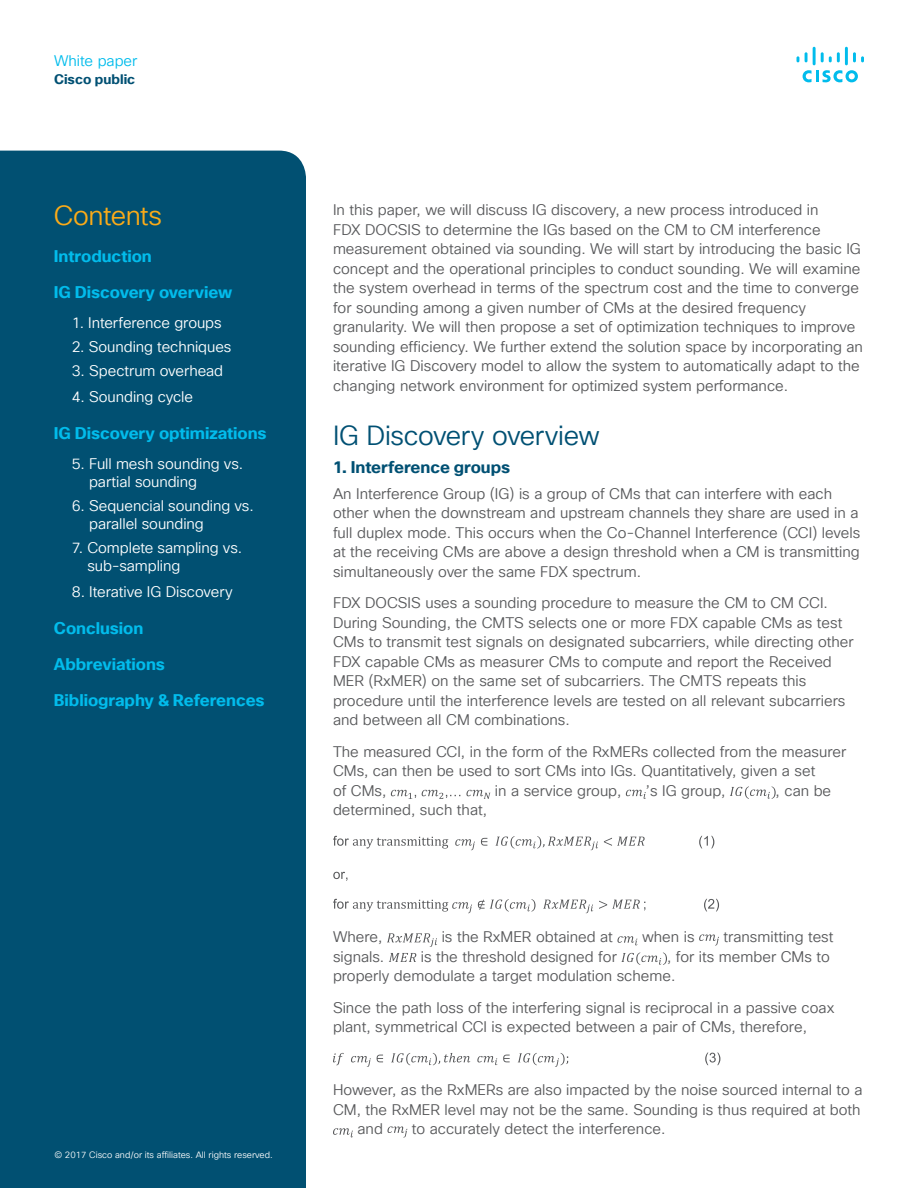
<style>
.page{position:relative;width:918px;height:1188px;background:#fff}
.page>*{position:absolute;margin:0;border:0;box-sizing:border-box;transform-origin:0 0}
.Subhead2_Indigo{font:27px "Cisco Sans TT Light";letter-spacing:-.015em;color:#005073}
.t1{font:27px "Cisco Sans TT Light";letter-spacing:-.02em;color:#fbab18}
.Subhead3_Blue{font:700 16.5px "Cisco Sans TT";letter-spacing:-.005em;color:#01bcec}
.Subhead3_Indigo{font:700 16.5px "Cisco Sans TT";letter-spacing:-.005em;color:#005073}
.Body{font:15px/19.5px "Cisco Sans TT Light";color:#57585a}
.Subhead4_Blue{font:15px/18px "Cisco Sans TT Light";letter-spacing:-.005em;color:#fff}
.t2{font:15px "Cisco Sans TT Light";color:#01bcec}
.t3{font:700 13.5px "Cisco Sans TT";color:#005073}
.t4{font:9px "Cisco Sans TT Light";color:#fff}
</style>
<div class="page">
<svg style="left:803px;top:70px;width:55px;height:12px"></svg>
<svg style="left:797px;top:56px;width:2px;height:6px"></svg>
<svg style="left:805px;top:52px;width:3px;height:10px"></svg>
<hr style="left:813px;top:47px;width:3px;height:18px;background:#01bcec">
<svg style="left:821px;top:52px;width:19px;height:10px"></svg>
<hr style="left:845px;top:47px;width:3px;height:18px;background:#01bcec">
<svg style="left:853px;top:52px;width:11px;height:10px"></svg>
<div style="left:0;top:151px;width:306px;height:1037px;background:#015072"></div>
<svg style="left:391px;top:790px;width:25px;height:9px"></svg>
<svg style="left:422px;top:790px;width:38px;height:9px"></svg>
<svg style="left:466px;top:790px;width:24px;height:9px"></svg>
<svg style="left:626px;top:790px;width:20px;height:9px"></svg>
<svg style="left:730px;top:786px;width:46px;height:13px"></svg>
<svg style="left:333px;top:836px;width:115px;height:13px"></svg>
<svg style="left:455px;top:839px;width:20px;height:11px"></svg>
<svg style="left:481px;top:838px;width:6px;height:8px"></svg>
<svg style="left:495px;top:836px;width:103px;height:14px"></svg>
<svg style="left:604px;top:837px;width:41px;height:9px"></svg>
<svg style="left:699px;top:836px;width:15px;height:12px"></svg>
<svg style="left:333px;top:872px;width:14px;height:9px"></svg>
<svg style="left:333px;top:899px;width:139px;height:14px"></svg>
<svg style="left:478px;top:899px;width:58px;height:13px"></svg>
<svg style="left:543px;top:900px;width:50px;height:13px"></svg>
<svg style="left:599px;top:900px;width:46px;height:11px"></svg>
<svg style="left:704px;top:899px;width:15px;height:12px"></svg>
<svg style="left:387px;top:933px;width:50px;height:14px"></svg>
<svg style="left:617px;top:936px;width:21px;height:9px"></svg>
<svg style="left:699px;top:934px;width:20px;height:11px"></svg>
<svg style="left:389px;top:953px;width:27px;height:9px"></svg>
<svg style="left:621px;top:952px;width:46px;height:13px"></svg>
<svg style="left:333px;top:1053px;width:11px;height:12px"></svg>
<svg style="left:351px;top:1056px;width:20px;height:11px"></svg>
<svg style="left:377px;top:1055px;width:6px;height:7px"></svg>
<svg style="left:391px;top:1053px;width:79px;height:12px"></svg>
<svg style="left:477px;top:1056px;width:20px;height:9px"></svg>
<svg style="left:503px;top:1055px;width:7px;height:7px"></svg>
<svg style="left:518px;top:1053px;width:50px;height:14px"></svg>
<svg style="left:705px;top:1053px;width:15px;height:12px"></svg>
<svg style="left:333px;top:1128px;width:20px;height:9px"></svg>
<svg style="left:387px;top:1126px;width:20px;height:11px"></svg>
<p class="t2" style="left:54px;top:51px;width:85px">White paper</p>
<p class="t3" style="left:54px;top:70px;width:83px">Cisco public</p>
<p class="t1" style="left:54px;top:198px;width:110px">Contents</p>
<p class="Subhead3_Blue" style="left:54px;top:245px;width:99px">Introduction</p>
<p class="Subhead3_Blue" style="left:54px;top:281px;width:180px">IG Discovery overview</p>
<p class="Subhead4_Blue" style="left:72px;top:314px;width:151px">1. Interference groups</p>
<p class="Subhead4_Blue" style="left:72px;top:338px;width:161px">2. Sounding techniques</p>
<p class="Subhead4_Blue" style="left:72px;top:362px;width:153px">3. Spectrum overhead</p>
<p class="Subhead4_Blue" style="left:72px;top:388px;width:123px">4. Sounding cycle</p>
<p class="Subhead3_Blue" style="left:54px;top:422px;width:214px">IG Discovery optimizations</p>
<p class="Subhead4_Blue" style="left:89px;top:455px;width:155px;text-indent:-17px">5. Full mesh sounding vs. partial sounding</p>
<p class="Subhead4_Blue" style="left:89px;top:497px;width:166px;text-indent:-17px">6. Sequencial sounding vs. parallel sounding</p>
<p class="Subhead4_Blue" style="left:87px;top:539px;width:156px;text-indent:-16px">7. Complete sampling vs. sub-sampling</p>
<p class="Subhead4_Blue" style="left:72px;top:583px;width:162px">8. Iterative IG Discovery</p>
<p class="Subhead3_Blue" style="left:54px;top:617px;width:91px">Conclusion</p>
<p class="Subhead3_Blue" style="left:54px;top:653px;width:113px">Abbreviations</p>
<p class="Subhead3_Blue" style="left:54px;top:689px;width:212px">Bibliography &amp; References</p>
<p class="t4" style="left:54px;top:1149px;width:220px">© 2017 Cisco and/or its affiliates. All rights reserved.</p>
<p class="Body" style="left:333px;top:201px;width:532px">In this paper, we will discuss IG discovery, a new process introduced in<br>FDX DOCSIS to determine the IGs based on the CM to CM interference measurement obtained via sounding. We will start by introducing the basic IG concept and the operational principles to conduct sounding. We will examine the system overhead in terms of the spectrum cost and the time to converge for sounding among a given number of CMs at the desired frequency granularity. We will then propose a set of optimization techniques to improve sounding efficiency. We further extend the solution space by incorporating an iterative IG Discovery model to allow the system to automatically adapt to the changing network environment for optimized system performance.</p>
<p class="Subhead2_Indigo" style="left:333px;top:418px;width:268px">IG Discovery overview</p>
<p class="Subhead3_Indigo" style="left:333px;top:457px;width:179px">1. Interference groups</p>
<p class="Body" style="left:333px;top:484px;width:529px">An Interference Group (IG) is a group of CMs that can interfere with each other when the downstream and upstream channels they share are used in a full duplex mode. This occurs when the Co-Channel Interference (CCI) levels at the receiving CMs are above a design threshold when a CM is transmitting simultaneously over the same FDX spectrum.</p>
<p class="Body" style="left:333px;top:594px;width:522px">FDX DOCSIS uses a sounding procedure to measure the CM to CM CCI.<br>During Sounding, the CMTS selects one or more FDX capable CMs as test CMs to transmit test signals on designated subcarriers, while directing other FDX capable CMs as measurer CMs to compute and report the Received MER (RxMER) on the same set of subcarriers. The CMTS repeats this procedure until the interference levels are tested on all relevant subcarriers and between all CM combinations.</p>
<p class="Body" style="left:333px;top:742px;width:515px">The measured CCI, in the form of the RxMERs collected from the measurer<br>CMs, can then be used to sort CMs into IGs. Quantitatively, given a set<br>of CMs,</p>
<p class="Body" style="left:495px;top:781px;width:128px">in a service group,</p>
<p class="Body" style="left:646px;top:781px;width:81px">’s IG group,</p>
<p class="Body" style="left:776px;top:781px;width:57px">, can be</p>
<p class="Body" style="left:333px;top:801px;width:156px">determined, such that,</p>
<p class="Body" style="left:333px;top:928px;width:51px">Where,</p>
<p class="Body" style="left:442px;top:928px;width:173px">is the RxMER obtained at</p>
<p class="Body" style="left:642px;top:928px;width:54px">when is</p>
<p class="Body" style="left:724px;top:928px;width:112px">transmitting test</p>
<p class="Body" style="left:333px;top:947px;width:53px">signals.</p>
<p class="Body" style="left:421px;top:947px;width:198px">is the threshold designed for</p>
<p class="Body" style="left:333px;top:947px;width:498px;text-indent:334px">, for its member CMs to properly demodulate a target modulation scheme.</p>
<p class="Body" style="left:333px;top:998px;width:503px">Since the path loss of the interfering signal is reciprocal in a passive coax plant, symmetrical CCI is expected between a pair of CMs, therefore,</p>
<p class="Body" style="left:333px;top:1081px;width:531px">However, as the RxMERs are also impacted by the noise sourced internal to a</p>
<p class="Body" style="left:333px;top:1100px;width:529px">CM, the RxMER level may not be the same. Sounding is thus required at both</p>
<p class="Body" style="left:358px;top:1120px;width:27px">and</p>
<p class="Body" style="left:412px;top:1120px;width:255px">to accurately detect the interference.</p>
</div>
